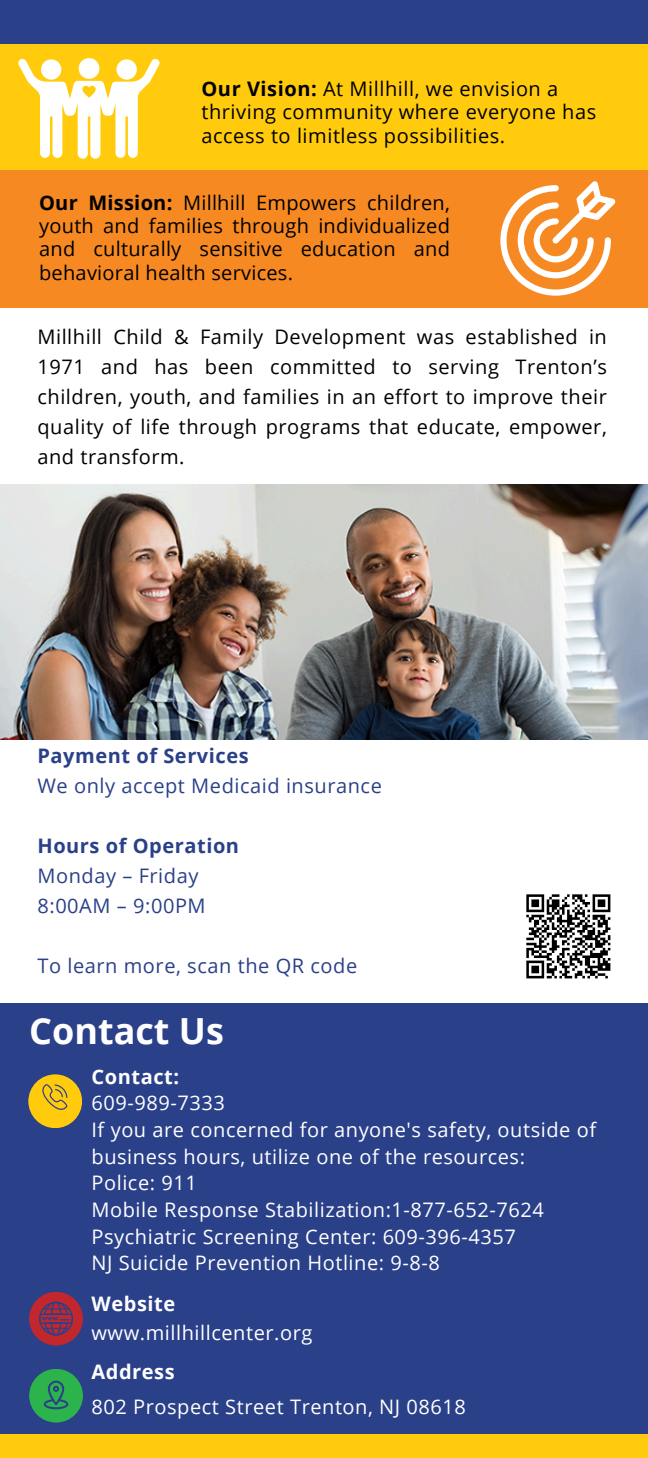
<style>
.page{position:relative;width:648px;height:1458px;background:#fff}
.page>*{position:absolute;margin:0;border:0;box-sizing:border-box;transform-origin:0 0}
.t1{font:700 36px "Open Sans";color:#fff}
.t2{font:20.03px/23.4px "Open Sans";letter-spacing:.025em;color:#000;text-align:justify}
.t3{font:20.03px/26.8px "Open Sans";letter-spacing:.03em;color:#fff}
.t4{font:20.03px "Open Sans";letter-spacing:.025em;color:#2a4089}
.t5{font:700 20.03px "Open Sans";letter-spacing:.025em;color:#2a4089}
.t6{font:700 20.03px "Open Sans";letter-spacing:.025em;color:#fff}
.s1{font-weight:700}
</style>
<div class="page">
<div style="left:0;top:1003px;width:648px;height:455px;background:#2a4089"></div>
<div style="left:0;top:0;width:648px;height:44px;background:#2a4089"></div>
<div style="left:0;top:44px;width:213px;height:177px;background:#ffcb0c"></div>
<div style="left:28px;top:1074px;width:54px;height:54px;background:#ffcb0c;border-radius:50%"></div>
<svg style="left:42px;top:1084px;width:26px;height:26px"></svg>
<div style="left:29px;top:1369px;width:54px;height:54px;background:#2db34c;border-radius:50%"></div>
<svg style="left:44px;top:1381px;width:24px;height:28px"></svg>
<div style="left:29px;top:1292px;width:54px;height:54px;background:#c3272e;border-radius:50%"></div>
<svg style="left:39px;top:1302px;width:34px;height:34px"></svg>
<div style="left:87px;top:44px;width:561px;height:177px;background:#ffcb0c"></div>
<svg style="left:18px;top:58px;width:141px;height:100px"></svg>
<div style="left:0;top:171px;width:648px;height:137px;background:#f68922"></div>
<svg style="left:500px;top:181px;width:115px;height:115px"></svg>
<svg style="left:526px;top:894px;width:85px;height:85px"></svg>
<div style="left:0;top:1434px;width:648px;height:24px;background:#ffcb0c"></div>
<img style="left:0;top:484px;width:648px;height:255px">
<p class="t2" style="left:201px;top:76px;width:396px;text-align:left"><span class="s1">Our Vision:</span> At Millhill, we envision a thriving community where everyone has access to limitless possibilities.</p>
<p class="t2" style="left:39px;top:190px;width:412px"><span class="s1">Our Mission:</span> Millhill Empowers children, youth and families through individualized and culturally sensitive education and behavioral health services.</p>
<p class="t2" style="left:37px;top:321px;width:571px;line-height:30.2px">Millhill Child &amp; Family Development was established in 1971 and has been committed to serving Trenton’s children, youth, and families in an effort to improve their quality of life through programs that educate, empower, and transform.</p>
<p class="t5" style="left:37px;top:742px;width:213px">Payment of Services</p>
<p class="t4" style="left:37px;top:772px;width:346px">We only accept Medicaid insurance</p>
<p class="t5" style="left:37px;top:832px;width:203px">Hours of Operation</p>
<p class="t4" style="left:37px;top:862px;width:163px">Monday – Friday</p>
<p class="t4" style="left:37px;top:892px;width:170px">8:00AM – 9:00PM</p>
<p class="t4" style="left:37px;top:952px;width:321px">To learn more, scan the QR code</p>
<p class="t1" style="left:29px;top:1005px;width:196px">Contact Us</p>
<p class="t6" style="left:92px;top:1062px;width:89px">Contact:</p>
<p class="t3" style="left:92px;top:1089px;width:135px">609-989-7333</p>
<p class="t3" style="left:92px;top:1116px;width:506px">If you are concerned for anyone's safety, outside of business hours, utilize one of the resources:</p>
<p class="t3" style="left:92px;top:1169px;width:107px">Police: 911</p>
<p class="t3" style="left:92px;top:1196px;width:454px">Mobile Response Stabilization:1-877-652-7624</p>
<h1 class="t3" style="left:92px;top:1223px;width:426px">Psychiatric Screening Center: 609-396-4357</h1>
<p class="t3" style="left:92px;top:1249px;width:350px">NJ Suicide Prevention Hotline: 9-8-8</p>
<p class="t6" style="left:92px;top:1289px;width:85px">Website</p>
<p class="t3" style="left:92px;top:1319px;width:222px">www.millhillcenter.org</p>
<p class="t6" style="left:92px;top:1357px;width:85px">Address</p>
<p class="t3" style="left:92px;top:1393px;width:376px">802 Prospect Street Trenton, NJ 08618</p>
</div>
